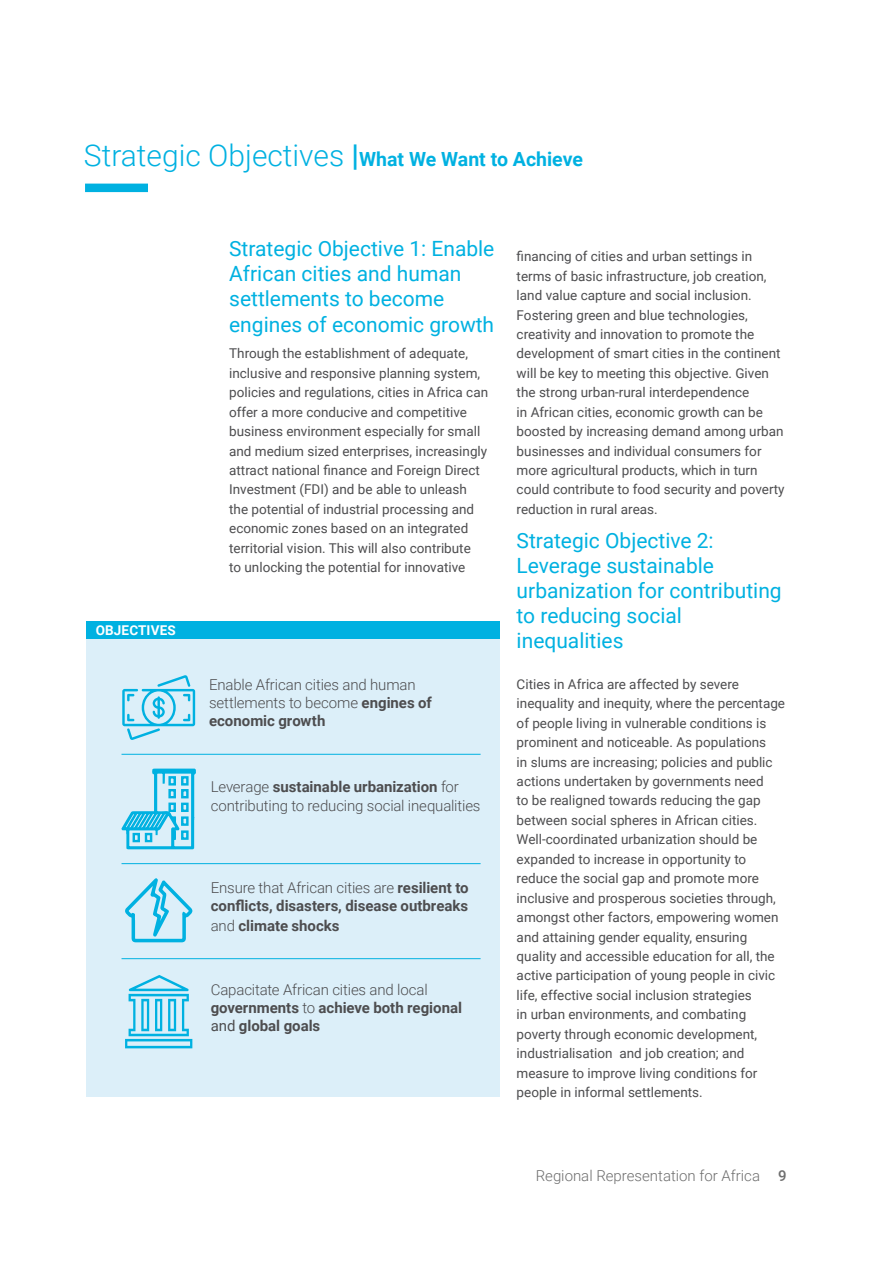
<style>
.page{position:relative;width:893px;height:1263px;background:#fff}
.page>*{position:absolute;margin:0;border:0;box-sizing:border-box;transform-origin:0 0}
.HEAD{font:300 30px "Roboto";color:#00b1e1}
.Sub_Head{font:21px/25.2px "Roboto";color:#00b1e1}
.Section_head{font:700 15px/18px "Roboto";color:#4d4d4f}
.Section_head-2{font:300 15px/18px "Roboto";letter-spacing:-.01em;color:#4d4d4f}
.t1{font:300 15px "Roboto";color:#6e6e6e}
.Body_Text{font:13.5px/19.5px "Roboto";color:#4d4d4f}
.t2{font:700 13.5px "Roboto";letter-spacing:.01em;color:#fff}
.s1{font-weight:700}
.s2{font-weight:700;font-size:19.5px}
.s3{font-weight:300}
.s4{font-weight:400}
.s5{font-weight:500}
</style>
<div class="page">
<div style="left:86px;top:638px;width:414px;height:459px;background:#dceff9"></div>
<div style="left:86px;top:621px;width:414px;height:18px;background:#00b1e1"></div>
<div style="left:85px;top:184px;width:63px;height:8px;background:#00b1e1"></div>
<svg style="left:121px;top:768px;width:75px;height:82px"></svg>
<svg style="left:123px;top:864px;width:71px;height:79px"></svg>
<svg style="left:125px;top:975px;width:67px;height:73px"></svg>
<svg style="left:122px;top:675px;width:73px;height:65px"></svg>
<hr style="left:122px;top:754px;width:359px;height:1px;background:#00b1e1">
<hr style="left:122px;top:863px;width:359px;height:1px;background:#00b1e1">
<hr style="left:122px;top:958px;width:359px;height:1px;background:#00b1e1">
<p class="HEAD" style="left:84px;top:134px;width:500px">Strategic Objectives <span class="s1">|</span><span class="s2">What We Want to Achieve</span></p>
<p class="t2" style="left:96px;top:621px;width:81px">OBJECTIVES</p>
<p class="Sub_Head" style="left:229px;top:235px;width:267px">Strategic Objective 1: Enable<br>African cities and human settlements to become engines of economic growth</p>
<p class="Body_Text" style="left:229px;top:343px;width:260px">Through the establishment of adequate, inclusive and responsive planning system, policies and regulations, cities in Africa can offer a more conducive and competitive business environment especially for small and medium sized enterprises, increasingly attract national finance and Foreign Direct Investment (FDI) and be able to unleash the potential of industrial processing and economic zones based on an integrated territorial vision. This will also contribute<br>to unlocking the potential for innovative</p>
<p class="Section_head-2" style="left:209px;top:676px;width:224px">Enable African cities and human settlements to become <span class="s1">engines of economic growth</span></p>
<p class="Section_head-2" style="left:211px;top:776px;width:271px;line-height:19.5px">Leverage <span class="s1">sustainable urbanization</span> for contributing to reducing social inequalities</p>
<p class="Section_head" style="left:211px;top:878px;width:260px"><span class="s3">Ensure that African cities are</span> resilient to conflicts, disasters, disease outbreaks</p>
<p class="Section_head" style="left:211px;top:916px;width:130px"><span class="s3">and</span> climate shocks</p>
<p class="Section_head" style="left:211px;top:980px;width:253px"><span class="s3">Capacitate African cities and local </span>governments <span class="s3">to</span> achieve both regional <span class="s4">and</span> global goals</p>
<p class="Body_Text" style="left:517px;top:246px;width:270px">financing of cities and urban settings in terms of basic infrastructure, job creation, land value capture and social inclusion.<br>Fostering green and blue technologies, creativity and innovation to promote the development of smart cities in the continent will be key to meeting this objective. Given the strong urban-rural interdependence<br>in African cities, economic growth can be boosted by increasing demand among urban businesses and individual consumers for more agricultural products, which in turn could contribute to food security and poverty reduction in rural areas.</p>
<p class="Sub_Head" style="left:517px;top:527px;width:267px">Strategic Objective 2:<br>Leverage sustainable urbanization for contributing to reducing social inequalities</p>
<p class="Body_Text" style="left:517px;top:674px;width:270px">Cities in Africa are affected by severe inequality and inequity, where the percentage of people living in vulnerable conditions is prominent and noticeable. As populations<br>in slums are increasing; policies and public actions undertaken by governments need<br>to be realigned towards reducing the gap between social spheres in African cities.<br>Well-coordinated urbanization should be expanded to increase in opportunity to reduce the social gap and promote more inclusive and prosperous societies through, amongst other factors, empowering women and attaining gender equality, ensuring quality and accessible education for all, the active participation of young people in civic life, effective social inclusion strategies<br>in urban environments, and combating poverty through economic development, industrialisation and job creation; and measure to improve living conditions for people in informal settlements.</p>
<p class="t1" style="left:536px;top:1165px;width:252px">Regional Representation for Africa <span class="s5">9</span></p>
</div>
